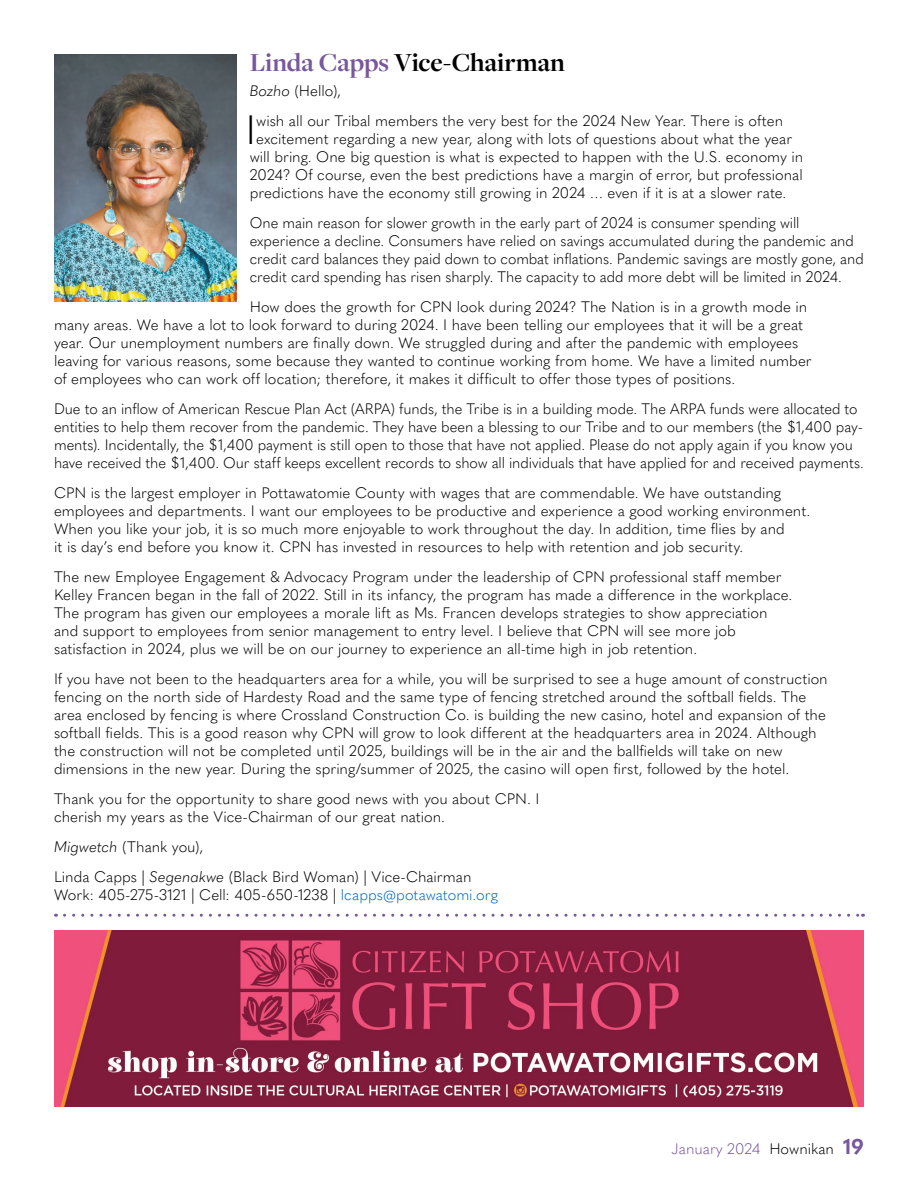
<style>
.page{position:relative;width:918px;height:1188px;background:#fff}
.page>*{position:absolute;margin:0;border:0;box-sizing:border-box;transform-origin:0 0}
.t1{font:300 40.35px "Quasimoda";color:#000}
.t2{font:700 27px "Freight Disp Pro";color:#000}
.t3{font:300 15px/18px "Quasimoda";color:#000}
.t4{font:300 15px "Quasimoda";color:#78579d}
.s1{color:#78579d}
.s2{font-style:italic}
.s3{color:#0563c1}
.s4{color:#000}
.s5{font-weight:700;font-size:21px}
</style>
<div class="page">
<img style="left:54px;top:54px;width:182px;height:248px">
<img style="left:54px;top:930px;width:810px;height:177px">
<svg style="left:64px;top:914px;width:799px;height:3px"></svg>
<h2 class="t2" style="left:250px;top:44px;width:317px"><span class="s1">Linda Capps</span> Vice-Chairman</h2>
<p class="t3" style="left:250px;top:81px;width:93px"><span class="s2">Bozho</span> (Hello),</p>
<h1 class="t1" style="left:246px;top:99px;width:12px">I</h1>
<p class="t3" style="left:256px;top:111px;width:528px">wish all our Tribal members the very best for the 2024 New Year. There is often</p>
<p class="t3" style="left:256px;top:129px;width:537px">excitement regarding a new year, along with lots of questions about what the year</p>
<p class="t3" style="left:250px;top:147px;width:555px">will bring. One big question is what is expected to happen with the U.S. economy in</p>
<p class="t3" style="left:250px;top:165px;width:554px">2024? Of course, even the best predictions have a margin of error, but professional</p>
<p class="t3" style="left:250px;top:183px;width:538px">predictions have the economy still growing in 2024 … even if it is at a slower rate.</p>
<p class="t3" style="left:250px;top:213px;width:616px">One main reason for slower growth in the early part of 2024 is consumer spending will experience a decline. Consumers have relied on savings accumulated during the pandemic and credit card balances they paid down to combat inflations. Pandemic savings are mostly gone, and credit card spending has risen sharply. The capacity to add more debt will be limited in 2024.</p>
<p class="t3" style="left:54px;top:297px;width:759px;text-indent:196px">How does the growth for CPN look during 2024? The Nation is in a growth mode in many areas. We have a lot to look forward to during 2024. I have been telling our employees that it will be a great year. Our unemployment numbers are finally down. We struggled during and after the pandemic with employees leaving for various reasons, some because they wanted to continue working from home. We have a limited number of employees who can work off location; therefore, it makes it difficult to offer those types of positions.</p>
<p class="t3" style="left:54px;top:399px;width:811px">Due to an inflow of American Rescue Plan Act (ARPA) funds, the Tribe is in a building mode. The ARPA funds were allocated to entities to help them recover from the pandemic. They have been a blessing to our Tribe and to our members (the $1,400 pay&shy;ments). Incidentally, the $1,400 payment is still open to those that have not applied. Please do not apply again if you know you have received the $1,400. Our staff keeps excellent records to show all individuals that have applied for and received payments.</p>
<p class="t3" style="left:54px;top:483px;width:758px">CPN is the largest employer in Pottawatomie County with wages that are commendable. We have outstanding employees and departments. I want our employees to be productive and experience a good working environment.<br>When you like your job, it is so much more enjoyable to work throughout the day. In addition, time flies by and<br>it is day’s end before you know it. CPN has invested in resources to help with retention and job security.</p>
<p class="t3" style="left:54px;top:567px;width:740px">The new Employee Engagement &amp; Advocacy Program under the leadership of CPN professional staff member Kelley Francen began in the fall of 2022. Still in its infancy, the program has made a difference in the workplace.<br>The program has given our employees a morale lift as Ms. Francen develops strategies to show appreciation and support to employees from senior management to entry level. I believe that CPN will see more job satisfaction in 2024, plus we will be on our journey to experience an all-time high in job retention.</p>
<p class="t3" style="left:54px;top:669px;width:775px">If you have not been to the headquarters area for a while, you will be surprised to see a huge amount of construction fencing on the north side of Hardesty Road and the same type of fencing stretched around the softball fields. The area enclosed by fencing is where Crossland Construction Co. is building the new casino, hotel and expansion of the softball fields. This is a good reason why CPN will grow to look different at the headquarters area in 2024. Although the construction will not be completed until 2025, buildings will be in the air and the ballfields will take on new dimensions in the new year. During the spring/summer of 2025, the casino will open first, followed by the hotel.</p>
<p class="t3" style="left:54px;top:789px;width:487px">Thank you for the opportunity to share good news with you about CPN. I cherish my years as the Vice-Chairman of our great nation.</p>
<p class="t3" style="left:54px;top:831px;width:419px;line-height:30px"><span class="s2">Migwetch</span> (Thank you),<br>Linda Capps | <span class="s2">Segenakwe</span> (Black Bird Woman) | Vice-Chairman</p>
<p class="t3" style="left:54px;top:885px;width:446px">Work: 405-275-3121 | Cell: 405-650-1238 | <span class="s3">lcapps@potawatomi.org</span></p>
<p class="t4" style="left:672px;top:1137px;width:194px">January 2024 <span class="s4">Hownikan</span> <span class="s5">19</span></p>
</div>
